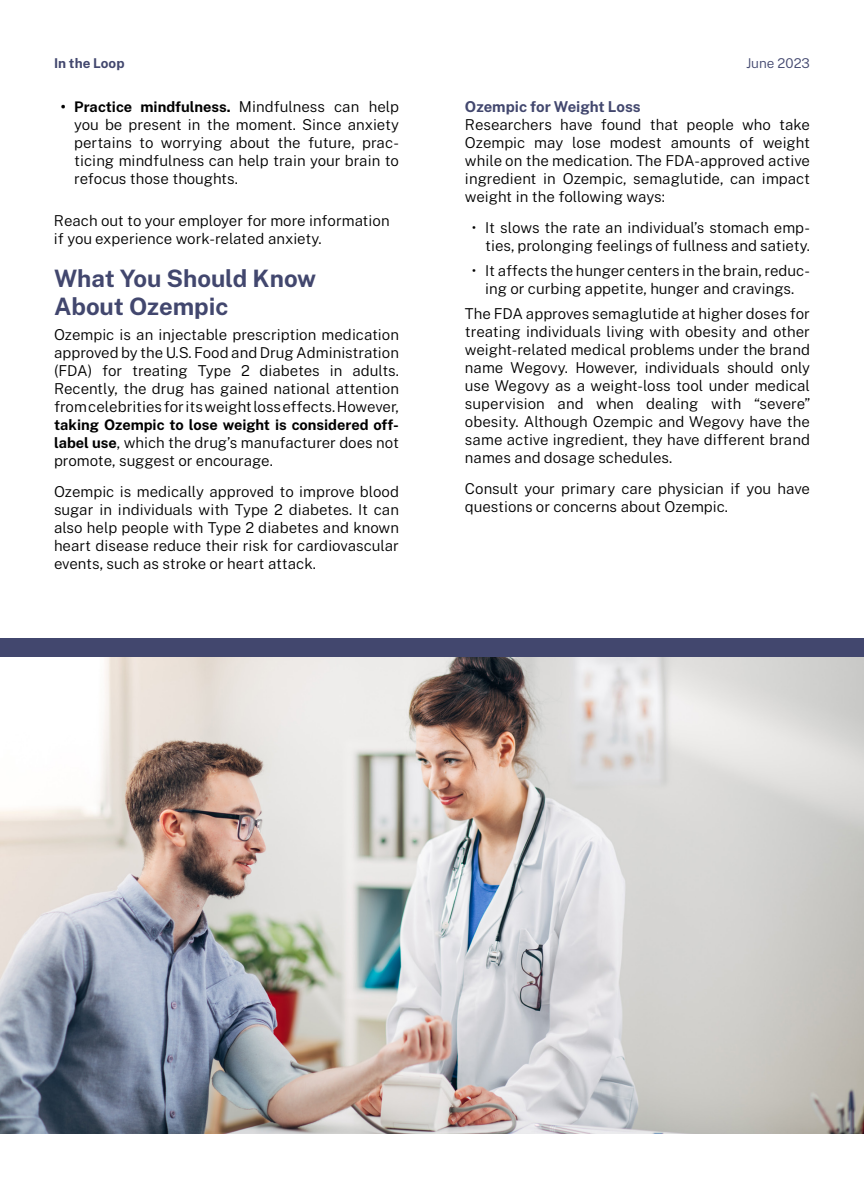
<style>
.page{position:relative;width:864px;height:1188px;background:#fff}
.page>*{position:absolute;margin:0;border:0;box-sizing:border-box;transform-origin:0 0}
.t1{font:700 24px/28.8px "Public Sans";color:#42476e}
.t2{font:300 15px/18px "Public Sans";color:#000;text-align:justify}
.t3{font:700 15px "Public Sans";color:#42476e}
.t4{font:700 14.7px "Public Sans";color:#000}
.t5{font:700 13.5px "Public Sans";color:#42476e}
.t6{font:300 13.5px "Public Sans";color:#42476e}
.s1{font-weight:300;font-size:15px}
.s2{font-weight:700;font-size:14.7px}
</style>
<div class="page">
<img style="left:0;top:657px;width:864px;height:477px">
<div style="left:0;top:638px;width:864px;height:19px;background:#42476e"></div>
<p class="t5" style="left:54px;top:52px;width:72px">In the Loop</p>
<p class="t6" style="left:746px;top:53px;width:65px">June 2023</p>
<p class="t3" style="left:465px;top:95px;width:177px">Ozempic for Weight Loss</p>
<p class="t2" style="left:465px;top:114px;width:347px">Researchers have found that people who take Ozempic may lose modest amounts of weight while on the medication. The FDA-approved active ingredient in Ozempic, semaglutide, can impact weight in the following ways:</p>
<p class="t2" style="left:472px;top:218px;width:340px;text-align:right">• It slows the rate an individual’s stomach emp&shy;ties, prolonging feelings of fullness and satiety.</p>
<p class="t2" style="left:472px;top:260px;width:340px;text-align:center">• It affects the hunger centers in the brain, reduc&shy;ing or curbing appetite, hunger and cravings.</p>
<p class="t2" style="left:465px;top:303px;width:347px">The FDA approves semaglutide at higher doses for treating individuals living with obesity and other weight-related medical problems under the brand name Wegovy. However, individuals should only use Wegovy as a weight-loss tool under medical supervision and when dealing with “severe” obesity. Although Ozempic and Wegovy have the same active ingredient, they have different brand names and dosage schedules.</p>
<p class="t2" style="left:465px;top:479px;width:347px">Consult your primary care physician if you have questions or concerns about Ozempic.</p>
<p class="t4" style="left:61px;top:95px;width:340px">• Practice mindfulness. <span class="s1">Mindfulness can help</span></p>
<p class="t2" style="left:74px;top:114px;width:326px">you be present in the moment. Since anxiety pertains to worrying about the future, prac&shy;ticing mindfulness can help train your brain to refocus those thoughts.</p>
<p class="t2" style="left:54px;top:211px;width:337px">Reach out to your employer for more information if you experience work-related anxiety.</p>
<h1 class="t1" style="left:54px;top:262px;width:264px">What You Should Know<br>About Ozempic</h1>
<p class="t2" style="left:54px;top:325px;width:347px">Ozempic is an injectable prescription medication approved by the U.S. Food and Drug Administration (FDA) for treating Type 2 diabetes in adults.<br>Recently, the drug has gained national attention from celebrities for its weight loss effects. However,</p>
<p class="t4" style="left:54px;top:413px;width:346px">taking Ozempic to lose weight is considered off-</p>
<p class="t2" style="left:54px;top:432px;width:347px"><span class="s2">label use</span>, which the drug’s manufacturer does not promote, suggest or encourage.</p>
<p class="t2" style="left:54px;top:482px;width:347px">Ozempic is medically approved to improve blood sugar in individuals with Type 2 diabetes. It can also help people with Type 2 diabetes and known heart disease reduce their risk for cardiovascular events, such as stroke or heart attack.</p>
</div>
